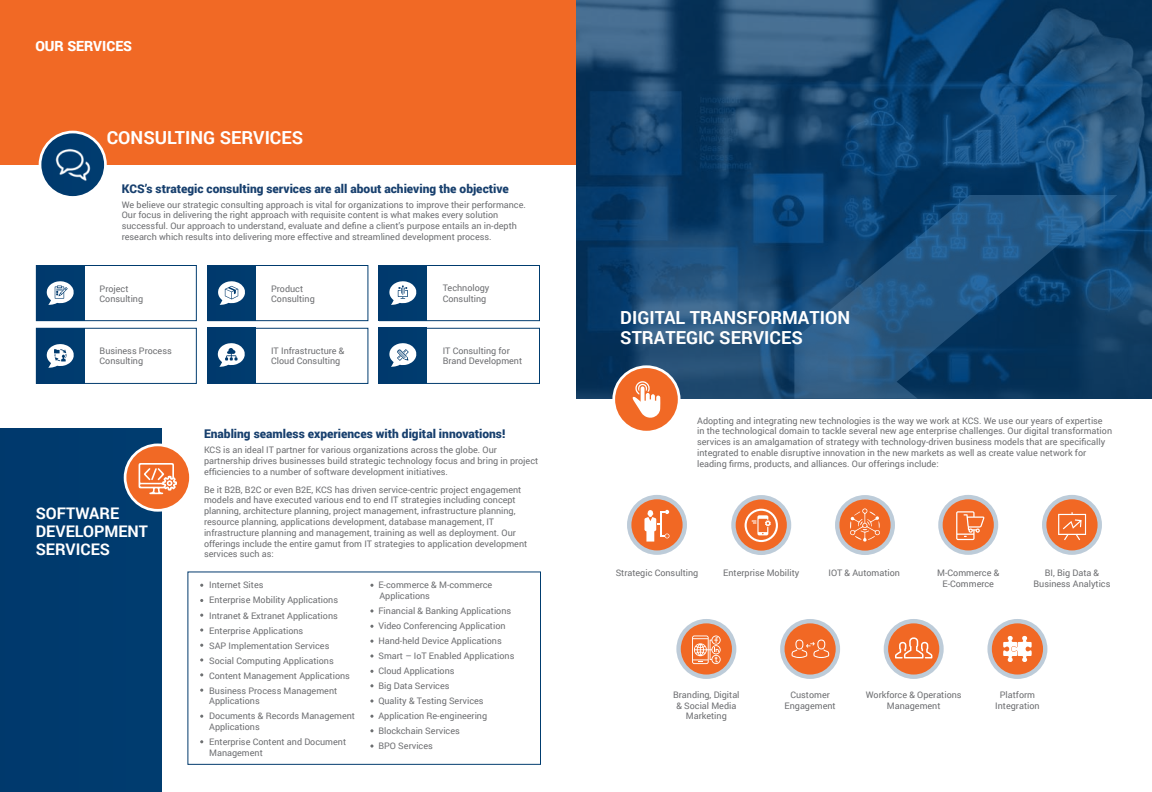
<style>
.page{position:relative;width:1152px;height:792px;background:#fff}
.page>*{position:absolute;margin:0;border:0;box-sizing:border-box;transform-origin:0 0}
.t1{font:700 18px/20px "Roboto";color:#fff}
.t2{font:700 16px/18px "Roboto";color:#fff}
.t3{font:900 14px "Roboto";color:#fff}
.t4{font:900 12px "Roboto";color:#18406e}
.t5{font:9px/10.8px "Roboto";color:#6d6e71}
</style>
<div class="page">
<svg style="left:576px;top:1px;width:576px;height:398px;background:#164772"></svg>
<div style="left:0;top:0;width:576px;height:164px;background:#f16925"></div>
<div style="left:187px;top:571px;width:354px;height:194px;border:1px solid #fff"></div>
<svg style="left:370px;top:609px;width:4px;height:4px"></svg>
<svg style="left:370px;top:654px;width:4px;height:4px"></svg>
<svg style="left:370px;top:699px;width:4px;height:4px"></svg>
<div style="left:0;top:429px;width:162px;height:363px;background:#003a6e"></div>
<div style="left:36px;top:265px;width:161px;height:56px;border:1px solid #fff"></div>
<div style="left:36px;top:328px;width:161px;height:56px;border:1px solid #fff"></div>
<div style="left:207px;top:265px;width:161px;height:56px;border:1px solid #fff"></div>
<div style="left:207px;top:328px;width:161px;height:56px;border:1px solid #fff"></div>
<div style="left:379px;top:265px;width:161px;height:56px;border:1px solid #fff"></div>
<div style="left:379px;top:328px;width:161px;height:56px;border:1px solid #fff"></div>
<div style="left:36px;top:265px;width:48px;height:56px;background:#003a6e"></div>
<div style="left:207px;top:265px;width:48px;height:56px;background:#003a6e"></div>
<div style="left:379px;top:265px;width:48px;height:56px;background:#003a6e"></div>
<div style="left:207px;top:328px;width:48px;height:55px;background:#003a6e"></div>
<div style="left:379px;top:328px;width:48px;height:55px;background:#003a6e"></div>
<div style="left:36px;top:328px;width:48px;height:56px;background:#003a6e"></div>
<div style="left:39px;top:131px;width:68px;height:68px;background:#fff;border-radius:50%"></div>
<svg style="left:124px;top:444px;width:68px;height:68px"></svg>
<svg style="left:612px;top:365px;width:69px;height:68px"></svg>
<div style="left:41px;top:133px;width:63px;height:63px;background:#003b6e;border-radius:31px"></div>
<div style="left:126px;top:446px;width:63px;height:63px;background:#f16925;border-radius:50%"></div>
<div style="left:615px;top:368px;width:63px;height:63px;background:#f16925;border-radius:50%"></div>
<svg style="left:938px;top:495px;width:60px;height:60px"></svg>
<div style="left:943px;top:499px;width:51px;height:51px;background:#f16824;border-radius:50%"></div>
<svg style="left:884px;top:619px;width:60px;height:60px"></svg>
<div style="left:888px;top:623px;width:51px;height:52px;background:#f16824;border-radius:50%"></div>
<svg style="left:1042px;top:495px;width:60px;height:60px"></svg>
<div style="left:1046px;top:499px;width:52px;height:51px;background:#f16824;border-radius:50%"></div>
<svg style="left:987px;top:619px;width:60px;height:60px"></svg>
<div style="left:992px;top:623px;width:51px;height:52px;background:#f16824;border-radius:50%"></div>
<svg style="left:676px;top:619px;width:60px;height:60px"></svg>
<div style="left:681px;top:623px;width:51px;height:52px;background:#f16824;border-radius:50%"></div>
<svg style="left:731px;top:495px;width:60px;height:60px"></svg>
<div style="left:736px;top:499px;width:51px;height:52px;background:#f16824;border-radius:50%"></div>
<svg style="left:780px;top:619px;width:60px;height:60px"></svg>
<div style="left:785px;top:623px;width:51px;height:52px;background:#f16824;border-radius:50%"></div>
<svg style="left:835px;top:495px;width:60px;height:60px"></svg>
<div style="left:839px;top:499px;width:52px;height:52px;background:#f16824;border-radius:50%"></div>
<svg style="left:627px;top:495px;width:60px;height:60px"></svg>
<div style="left:631px;top:499px;width:52px;height:51px;background:#f16824;border-radius:50%"></div>
<svg style="left:692px;top:635px;width:29px;height:29px"></svg>
<svg style="left:644px;top:510px;width:26px;height:32px"></svg>
<svg style="left:792px;top:640px;width:37px;height:18px"></svg>
<svg style="left:956px;top:511px;width:28px;height:29px"></svg>
<svg style="left:1058px;top:512px;width:28px;height:28px"></svg>
<svg style="left:744px;top:509px;width:34px;height:33px"></svg>
<svg style="left:895px;top:637px;width:37px;height:21px"></svg>
<svg style="left:850px;top:508px;width:30px;height:34px"></svg>
<svg style="left:794px;top:195px;width:323px;height:204px;background:#174975"></svg>
<img style="left:55px;top:148px;width:36px;height:33px">
<svg style="left:139px;top:463px;width:38px;height:31px"></svg>
<svg style="left:632px;top:381px;width:28px;height:37px"></svg>
<svg style="left:218px;top:281px;width:27px;height:24px"></svg>
<svg style="left:46px;top:281px;width:28px;height:24px"></svg>
<svg style="left:389px;top:281px;width:28px;height:24px"></svg>
<svg style="left:46px;top:344px;width:28px;height:24px"></svg>
<svg style="left:218px;top:343px;width:27px;height:24px"></svg>
<svg style="left:389px;top:343px;width:28px;height:24px"></svg>
<svg style="left:1003px;top:636px;width:29px;height:26px"></svg>
<svg style="left:370px;top:744px;width:4px;height:4px"></svg>
<h3 class="t3" style="left:35px;top:36px;width:98px">OUR SERVICES</h3>
<h1 class="t1" style="left:107px;top:127px;width:198px">CONSULTING SERVICES</h1>
<h3 class="t4" style="left:122px;top:180px;width:389px">KCS’s strategic consulting services are all about achieving the objective</h3>
<p class="t5" style="left:122px;top:199px;width:406px">We believe our strategic consulting approach is vital for organizations to improve their performance.<br>Our focus in delivering the right approach with requisite content is what makes every solution successful. Our approach to understand, evaluate and define a client’s purpose entails an in-depth research which results into delivering more effective and streamlined development process.</p>
<p class="t5" style="left:100px;top:283px;width:45px">Project<br>Consulting</p>
<p class="t5" style="left:100px;top:345px;width:74px">Business Process<br>Consulting</p>
<h2 class="t2" style="left:36px;top:504px;width:114px">SOFTWARE<br>DEVELOPMENT<br>SERVICES</h2>
<p class="t5" style="left:271px;top:283px;width:45px">Product<br>Consulting</p>
<p class="t5" style="left:271px;top:345px;width:75px">IT Infrastructure &amp;<br>Cloud Consulting</p>
<p class="t5" style="left:443px;top:282px;width:48px">Technology<br>Consulting</p>
<p class="t5" style="left:443px;top:345px;width:81px">IT Consulting for<br>Brand Development</p>
<h3 class="t4" style="left:204px;top:425px;width:303px">Enabling seamless experiences with digital innovations!</h3>
<p class="t5" style="left:204px;top:444px;width:336px">KCS is an ideal IT partner for various organizations across the globe. Our partnership drives businesses build strategic technology focus and bring in project efficiencies to a number of software development initiatives.</p>
<p class="t5" style="left:204px;top:484px;width:325px">Be it B2B, B2C or even B2E, KCS has driven service-centric project engagement models and have executed various end to end IT strategies including concept planning, architecture planning, project management, infrastructure planning, resource planning, applications development, database management, IT infrastructure planning and management, training as well as deployment. Our offerings include the entire gamut from IT strategies to application development services such as:</p>
<p class="t5" style="left:209px;top:577px;width:142px;line-height:15px">Internet Sites<br>Enterprise Mobility Applications<br>Intranet &amp; Extranet Applications<br>Enterprise Applications<br>SAP Implementation Services<br>Social Computing Applications<br>Content Management Applications<br>Business Process Management</p>
<p class="t5" style="left:209px;top:693px;width:147px;line-height:15px">Applications<br>Documents &amp; Records Management</p>
<p class="t5" style="left:209px;top:719px;width:138px;line-height:15px">Applications<br>Enterprise Content and Document</p>
<p class="t5" style="left:209px;top:747px;width:55px">Management</p>
<p class="t5" style="left:378px;top:580px;width:116px">E-commerce &amp; M-commerce<br>Applications</p>
<p class="t5" style="left:378px;top:603px;width:138px;line-height:15px">Financial &amp; Banking Applications<br>Video Conferencing Application<br>Hand-held Device Applications<br>Smart – IoT Enabled Applications<br>Cloud Applications<br>Big Data Services<br>Quality &amp; Testing Services<br>Application Re-engineering<br>Blockchain Services<br>BPO Services</p>
<h1 class="t1" style="left:620px;top:307px;width:231px">DIGITAL TRANSFORMATION<br>STRATEGIC SERVICES</h1>
<p class="t5" style="left:697px;top:415px;width:416px">Adopting and integrating new technologies is the way we work at KCS. We use our years of expertise in the technological domain to tackle several new age enterprise challenges. Our digital transformation services is an amalgamation of strategy with technology-driven business models that are specifically integrated to enable disruptive innovation in the new markets as well as create value network for leading firms, products, and alliances. Our offerings include:</p>
<p class="t5" style="left:616px;top:567px;width:84px">Strategic Consulting</p>
<p class="t5" style="left:723px;top:567px;width:78px">Enterprise Mobility</p>
<p class="t5" style="left:829px;top:567px;width:73px">IOT &amp; Automation</p>
<p class="t5" style="left:937px;top:567px;width:64px;text-align:center">M-Commerce &amp;<br>E-Commerce</p>
<p class="t5" style="left:1034px;top:567px;width:78px;text-align:center">BI, Big Data &amp;<br>Business Analytics</p>
<p class="t5" style="left:673px;top:689px;width:68px;text-align:center">Branding, Digital &amp; Social Media<br>Marketing</p>
<p class="t5" style="left:785px;top:689px;width:53px;text-align:center">Customer<br>Engagement</p>
<p class="t5" style="left:866px;top:689px;width:97px;text-align:center">Workforce &amp; Operations<br>Management</p>
<p class="t5" style="left:995px;top:689px;width:46px;text-align:center">Platform<br>Integration</p>
</div>
